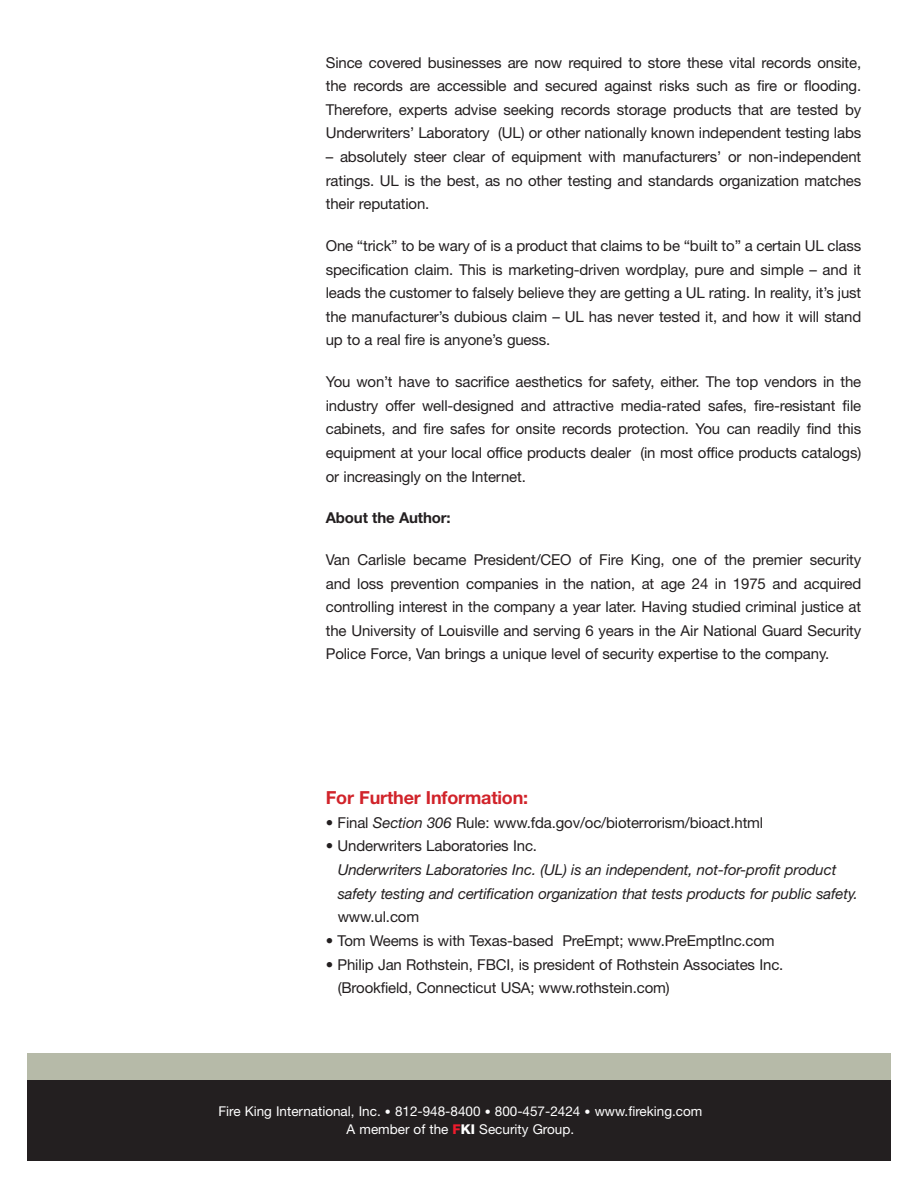
<style>
.page{position:relative;width:918px;height:1188px;background:#fff}
.page>*{position:absolute;margin:0;border:0;box-sizing:border-box;transform-origin:0 0}
.t1{font:700 18px "Helvetica Neue";letter-spacing:-.01em;color:#d1232a}
.t2{font:15px/23.7px "Helvetica Neue";letter-spacing:-.01em;color:#231f20;text-align:justify}
.t3{font:italic 15px/23.7px "Helvetica Neue";letter-spacing:-.01em;color:#231f20}
.t4{font:700 15px "Helvetica Neue";letter-spacing:-.01em;color:#231f20}
.t5{font:13.5px/18px "Helvetica Neue";color:#fff;text-align:center}
.s1{font-style:italic}
.s2{font-size:12px}
.s3{font-weight:800;color:#ee1b2c}
.s4{font-weight:800}
</style>
<div class="page">
<div style="left:27px;top:1053px;width:864px;height:71px;background:#b6baa8"></div>
<div style="left:27px;top:1080px;width:864px;height:81px;background:#231f20"></div>
<p class="t2" style="left:326px;top:52px;width:537px">Since covered businesses are now required to store these vital records onsite, the records are accessible and secured against risks such as fire or flooding.<br>Therefore, experts advise seeking records storage products that are tested by Underwriters’ Laboratory (UL) or other nationally known independent testing labs</p>
<p class="t2" style="left:326px;top:146px;width:537px">– absolutely steer clear of equipment with manufacturers’ or non-independent ratings. UL is the best, as no other testing and standards organization matches their reputation.</p>
<p class="t2" style="left:326px;top:235px;width:537px">One “trick” to be wary of is a product that claims to be “built to” a certain UL class specification claim. This is marketing-driven wordplay, pure and simple – and it leads the customer to falsely believe they are getting a UL rating. In reality, it’s just the manufacturer’s dubious claim – UL has never tested it, and how it will stand up to a real fire is anyone’s guess.</p>
<p class="t2" style="left:326px;top:371px;width:537px">You won’t have to sacrifice aesthetics for safety, either. The top vendors in the industry offer well-designed and attractive media-rated safes, fire-resistant file cabinets, and fire safes for onsite records protection. You can readily find this equipment at your local office products dealer (in most office products catalogs) or increasingly on the Internet.</p>
<p class="t4" style="left:326px;top:513px;width:126px">About the Author:</p>
<p class="t2" style="left:326px;top:549px;width:537px">Van Carlisle became President/CEO of Fire King, one of the premier security and loss prevention companies in the nation, at age 24 in 1975 and acquired controlling interest in the company a year later. Having studied criminal justice at the University of Louisville and serving 6 years in the Air National Guard Security Police Force, Van brings a unique level of security expertise to the company.</p>
<p class="t1" style="left:326px;top:791px;width:204px">For Further Information:</p>
<p class="t2" style="left:326px;top:812px;width:439px">• Final <span class="s1">Section 306</span> Rule: www.fda.gov/oc/bioterrorism/bioact.html</p>
<p class="t2" style="left:326px;top:836px;width:213px">• Underwriters Laboratories Inc.</p>
<p class="t3" style="left:338px;top:859px;width:522px">Underwriters Laboratories Inc. (UL) is an independent, not-for-profit product safety testing and certification organization that tests products for public safety.</p>
<p class="t2" style="left:338px;top:907px;width:83px">www.ul.com</p>
<p class="t2" style="left:326px;top:930px;width:451px">• Tom Weems is with Texas-based PreEmpt; www.PreEmptInc.com</p>
<p class="t2" style="left:338px;top:954px;width:447px;text-indent:-12px">• Philip Jan Rothstein, FBCI, is president of Rothstein Associates Inc. (Brookfield, Connecticut USA; www.rothstein.com)</p>
<p class="t5" style="left:218px;top:1103px;width:486px">Fire King International, Inc. <span class="s2">•</span> 812-948-8400 <span class="s2">•</span> 800-457-2424 <span class="s2">•</span> www.fireking.com<br>A member of the <span class="s3">F</span><span class="s4">KI</span> Security Group.</p>
</div>
